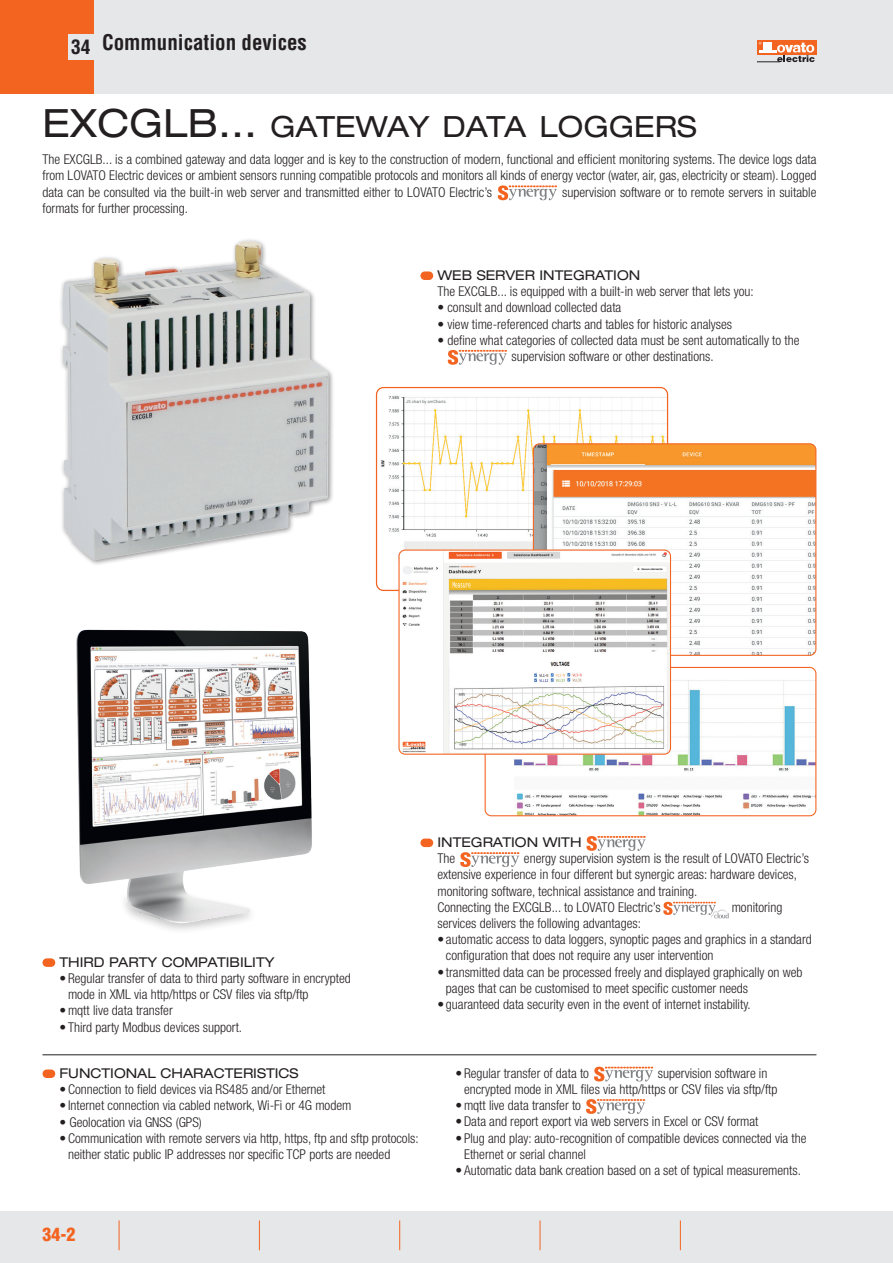
<style>
.page{position:relative;width:893px;height:1263px;background:#fff}
.page>*{position:absolute;margin:0;border:0;box-sizing:border-box;transform-origin:0 0}
.t1{font:expanded 29.25px "Helvetica Neue";letter-spacing:-.02em;color:#231f20}
.t2{font:700 condensed 21px "Helvetica";color:#231f20}
.t3{font:900 condensed 18px "Helvetica";color:#f36421}
.t4{font:300 condensed 13.5px/16.2px "Helvetica Neue";color:#231f20}
.t5{font:expanded 13.5px "Helvetica Neue";color:#231f20}
.s1{font-size:39px}
</style>
<div class="page">
<img style="left:514px;top:678px;width:302px;height:138px">
<div style="left:485px;top:667px;width:331px;height:149px;border:1px solid #f36421;border-radius:6px"></div>
<div style="left:0;top:0;width:893px;height:94px;background:#e6e7e9"></div>
<div style="left:0;top:1212px;width:893px;height:51px;background:#e6e7e9"></div>
<div style="left:757px;top:40px;width:59px;height:15px;background:#f36421"></div>
<svg style="left:757px;top:42px;width:58px;height:21px"></svg>
<div style="left:0;top:0;width:94px;height:94px;background:#f36421"></div>
<div style="left:68px;top:34px;width:28px;height:26px;background:#e6e7e9"></div>
<hr style="left:119px;top:1220px;width:1px;height:30px;background:#f36421">
<hr style="left:259px;top:1220px;width:1px;height:30px;background:#f36421">
<hr style="left:399px;top:1220px;width:1px;height:30px;background:#f36421">
<hr style="left:540px;top:1220px;width:1px;height:30px;background:#f36421">
<hr style="left:680px;top:1220px;width:1px;height:30px;background:#f36421">
<svg style="left:498px;top:185px;width:59px;height:15px"></svg>
<div style="left:43px;top:1069px;width:12px;height:9px;background:#f36421;border-radius:4px"></div>
<svg style="left:594px;top:1067px;width:59px;height:14px"></svg>
<svg style="left:586px;top:1099px;width:59px;height:15px"></svg>
<div style="left:420px;top:271px;width:13px;height:9px;background:#f36421;border-radius:4px"></div>
<svg style="left:448px;top:350px;width:59px;height:15px"></svg>
<div style="left:420px;top:838px;width:13px;height:9px;background:#f36421;border-radius:4px"></div>
<svg style="left:587px;top:836px;width:59px;height:15px"></svg>
<svg style="left:460px;top:852px;width:59px;height:15px"></svg>
<svg style="left:663px;top:902px;width:66px;height:17px"></svg>
<img style="left:60px;top:239px;width:273px;height:326px">
<img style="left:76px;top:629px;width:236px;height:301px">
<hr style="left:43px;top:1054px;width:773px;height:1px;background:#231f20">
<img style="left:377px;top:388px;width:291px;height:202px">
<img style="left:533px;top:444px;width:283px;height:210px">
<div style="left:533px;top:443px;width:283px;height:213px;border:1px solid #f36421;border-radius:6px"></div>
<img style="left:399px;top:550px;width:271px;height:204px">
<div style="left:398px;top:549px;width:273px;height:206px;border:1px solid #f36421;border-radius:6px"></div>
<div style="left:43px;top:958px;width:12px;height:9px;background:#f36421;border-radius:4px"></div>
<h2 class="t2" style="left:71px;top:30px;width:237px"><sub>34</sub> Communication devices</h2>
<h1 class="t1" style="left:43px;top:109px;width:565px"><span class="s1">EXCGLB...</span> GATEWAY DATA LOGGE</h1>
<h1 class="t1" style="left:655px;top:109px;width:43px">RS</h1>
<p class="t4" style="left:43px;top:151px;width:775px;text-align:justify">The EXCGLB... is a combined gateway and data logger and is key to the construction of modern, functional and efficient monitoring systems. The device logs data from LOVATO Electric devices or ambient sensors running compatible protocols and monitors all kinds of energy vector (water, air, gas, electricity or steam). Logged data can be consulted via the built-in web server and transmitted either to LOVATO Electric’s</p>
<p class="t4" style="left:562px;top:184px;width:256px">supervision software or to remote servers in suitable</p>
<p class="t4" style="left:43px;top:200px;width:147px">formats for further processing.</p>
<p class="t5" style="left:437px;top:267px;width:204px">WEB SERVER INTEGRATION</p>
<p class="t4" style="left:437px;top:283px;width:318px">The EXCGLB... is equipped with a built-in web server that lets you:</p>
<p class="t4" style="left:437px;top:299px;width:185px">• consult and download collected data</p>
<p class="t4" style="left:437px;top:316px;width:296px">• view time-referenced charts and tables for historic analyses</p>
<p class="t4" style="left:511px;top:332px;width:290px;text-indent:-74px">• define what categories of collected data must be sent automatically to the supervision software or other destinations.</p>
<p class="t5" style="left:60px;top:954px;width:217px">THIRD PARTY COMPATIBILITY</p>
<p class="t4" style="left:68px;top:970px;width:284px;text-indent:-9px">• Regular transfer of data to third party software in encrypted mode in XML via http/https or CSV files via sftp/ftp</p>
<p class="t4" style="left:60px;top:1002px;width:115px">•mqtt live data transfer</p>
<p class="t4" style="left:60px;top:1019px;width:184px">• Third party Modbus devices support.</p>
<p class="t5" style="left:60px;top:1065px;width:241px">FUNCTIONAL CHARACTERISTICS</p>
<p class="t4" style="left:60px;top:1081px;width:268px">• Connection to field devices via RS485 and/or Ethernet</p>
<p class="t4" style="left:60px;top:1097px;width:293px">• Internet connection via cabled network, Wi-Fi or 4G modem</p>
<p class="t4" style="left:60px;top:1113px;width:144px">• Geolocation via GNSS (GPS)</p>
<p class="t4" style="left:68px;top:1130px;width:352px;text-indent:-9px">• Communication with remote servers via http, https, ftp and sftp protocols: neither static public IP addresses nor specific TCP ports are needed</p>
<p class="t5" style="left:437px;top:834px;width:146px">INTEGRATION WITH</p>
<p class="t4" style="left:437px;top:850px;width:19px">The</p>
<p class="t4" style="left:437px;top:850px;width:373px;text-indent:86px">energy supervision system is the result of LOVATO Electric’s extensive experience in four different but synergic areas: hardware devices, monitoring software, technical assistance and training.<br>Connecting the EXCGLB... to LOVATO Electric’s</p>
<p class="t4" style="left:732px;top:899px;width:52px">monitoring</p>
<p class="t4" style="left:437px;top:915px;width:205px">services delivers the following advantages:</p>
<p class="t4" style="left:446px;top:931px;width:367px;text-indent:-9px">• automatic access to data loggers, synoptic pages and graphics in a standard configuration that does not require any user intervention</p>
<p class="t4" style="left:446px;top:964px;width:358px;text-indent:-9px">• transmitted data can be processed freely and displayed graphically on web pages that can be customised to meet specific customer needs</p>
<p class="t4" style="left:437px;top:996px;width:315px">• guaranteed data security even in the event of internet instability.</p>
<p class="t4" style="left:464px;top:1065px;width:315px;text-indent:194px">supervision software in encrypted mode in XML files via http/https or CSV files via sftp/ftp</p>
<p class="t4" style="left:455px;top:1097px;width:127px">•mqtt live data transfer to</p>
<p class="t4" style="left:455px;top:1113px;width:304px">•Data and report export via web servers in Excel or CSV format</p>
<p class="t4" style="left:464px;top:1129px;width:344px;text-indent:-9px">• Plug and play: auto-recognition of compatible devices connected via the<br>Ethernet or serial channel</p>
<p class="t4" style="left:455px;top:1162px;width:347px">• Automatic data bank creation based on a set of typical measurements.</p>
<p class="t4" style="left:455px;top:1065px;width:135px">• Regular transfer of data to</p>
<h3 class="t3" style="left:43px;top:1223px;width:34px">34-2</h3>
</div>
